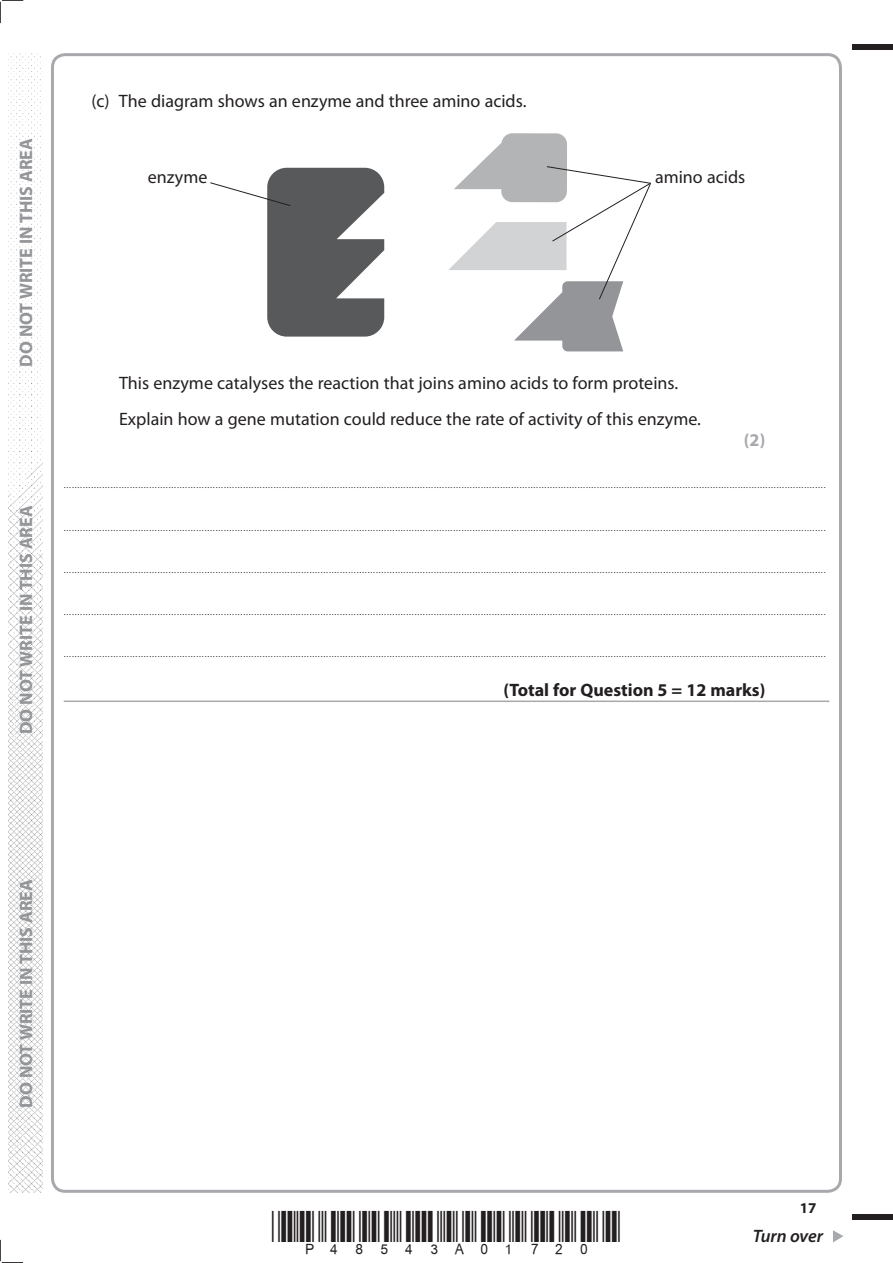
<style>
.page{position:relative;width:893px;height:1263px;background:#fff}
.page>*{position:absolute;margin:0;border:0;box-sizing:border-box;transform-origin:0 0}
.t1{font:39px "Bar Code 39 c HR";color:#231f20}
.t2{font:18px/36px "Myriad Pro";color:#231f20}
.t3{font:700 18px "Myriad Pro";color:#939598}
.t4{font:700 18px "Myriad Pro";color:#231f20}
.t5{font:italic 600 18px "Myriad Pro";letter-spacing:-.005em;color:#231f20}
.t6{font:700 18px "Myriad Pro";color:#a7a9ac}
.t7{font:700 15px "Myriad Pro";color:#231f20}
.t8{font:9px "Myriad Pro";color:#231f20}
</style>
<div class="page">
<div style="left:853px;top:45px;width:40px;height:5px;background:#231f20"></div>
<div style="left:853px;top:1214px;width:40px;height:6px;background:#231f20"></div>
<svg style="left:0;top:0;width:23px;height:23px"></svg>
<svg style="left:0;top:1240px;width:23px;height:23px"></svg>
<img style="left:8px;top:53px;width:34px;height:1140px">
<svg style="left:833px;top:1230px;width:10px;height:12px"></svg>
<hr style="left:64px;top:700px;width:765px;height:2px;background:#a7a9ac">
<svg style="left:210px;top:168px;width:174px;height:169px"></svg>
<svg style="left:448px;top:133px;width:203px;height:218px"></svg>
<h2 class="t3" style="left:19px;top:367px;width:230px;rotate:-90deg">DO NOT WRITE IN THIS AREA</h2>
<h2 class="t3" style="left:19px;top:734px;width:230px;rotate:-90deg">DO NOT WRITE IN THIS AREA</h2>
<h2 class="t2" style="left:91px;top:84px;width:437px">(c) The diagram shows an enzyme and three amino acids.</h2>
<h2 class="t2" style="left:148px;top:160px;width:61px">enzyme</h2>
<h2 class="t2" style="left:655px;top:160px;width:92px">amino acids</h2>
<h2 class="t2" style="left:119px;top:366px;width:583px">This enzyme catalyses the reaction that joins amino acids to form proteins.<br>Explain how a gene mutation could reduce the rate of activity of this enzyme.</h2>
<h2 class="t6" style="left:744px;top:433px;width:23px">(2)</h2>
<p class="t8" style="left:64px;top:482px;width:763px">....................................................................................................................................................................................................................................................................................</p>
<p class="t8" style="left:64px;top:524px;width:763px">....................................................................................................................................................................................................................................................................................</p>
<p class="t8" style="left:64px;top:566px;width:763px">....................................................................................................................................................................................................................................................................................</p>
<p class="t8" style="left:64px;top:609px;width:763px">....................................................................................................................................................................................................................................................................................</p>
<p class="t8" style="left:64px;top:651px;width:763px">....................................................................................................................................................................................................................................................................................</p>
<h2 class="t4" style="left:503px;top:683px;width:264px">(Total for Question 5 = 12 marks)</h2>
<h2 class="t3" style="left:19px;top:1108px;width:230px;rotate:-90deg">DO NOT WRITE IN THIS AREA</h2>
<h1 class="t1" style="left:322px;top:1202px;width:126px">✔ ✔✓</h1>
<h3 class="t7" style="left:800px;top:1202px;width:18px">17</h3>
<h2 class="t5" style="left:753px;top:1226px;width:72px">Turn over</h2>
</div>
